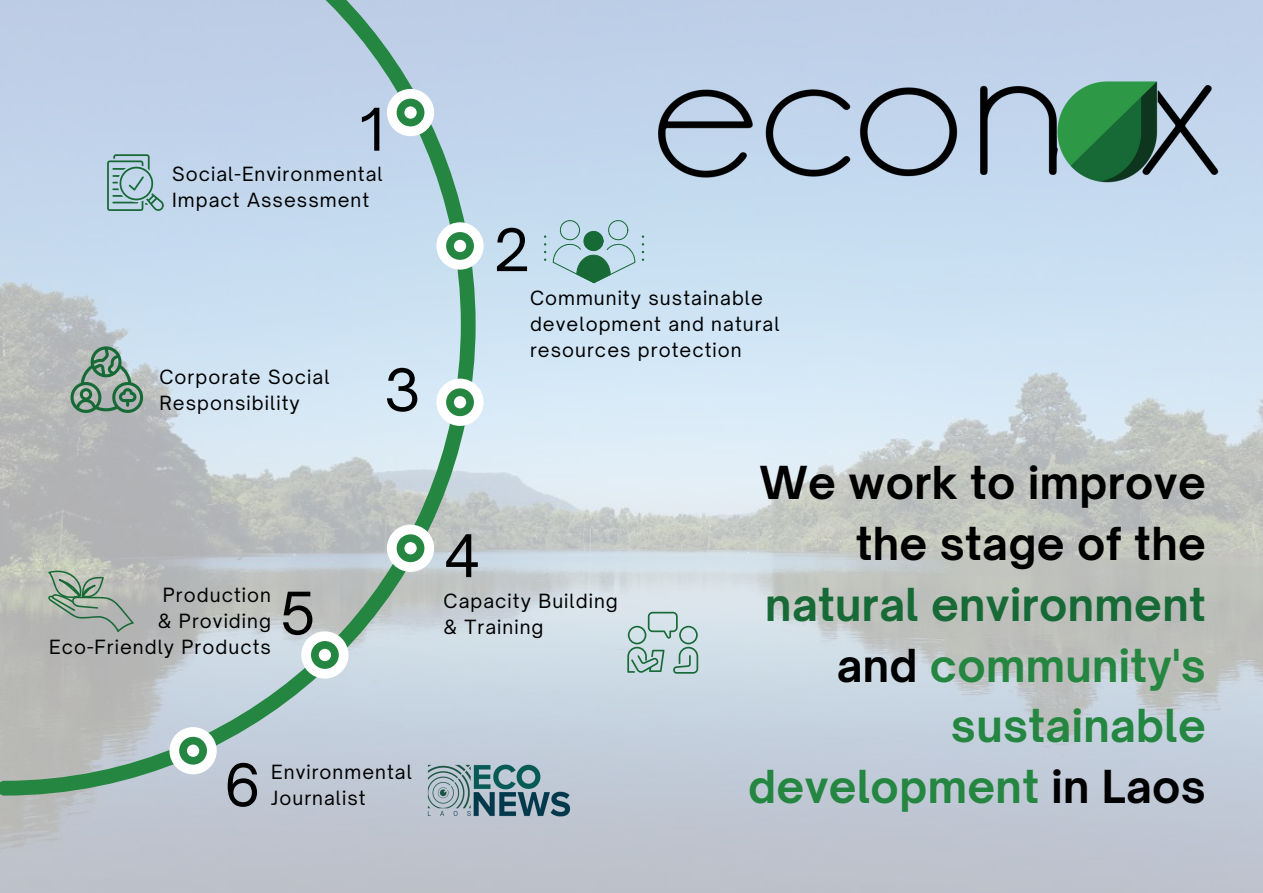
<style>
.page{position:relative;width:1263px;height:893px;background:#fff}
.page>*{position:absolute;margin:0;border:0;box-sizing:border-box;transform-origin:0 0}
.t1{font:56.25px "Open Sauce One";color:#000}
.t2{font:700 43.5px/60.8px "Open Sauce One";letter-spacing:.01em;color:#000;text-align:right}
.t3{font:18.75px/25.9px "Open Sauce One";letter-spacing:.055em;color:#000}
.s1{color:#176a36}
.s2{color:#248640}
</style>
<div class="page">
<img style="left:0;top:0;width:1263px;height:893px">
<svg style="left:0;top:0;width:476px;height:795px;background:#bcccd5"></svg>
<div style="left:436px;top:379px;width:48px;height:47px;background:#fff;border-radius:50%"></div>
<div style="left:446px;top:388px;width:28px;height:28px;background:#248640;border-radius:50%"></div>
<div style="left:454px;top:396px;width:12px;height:12px;background:#fff;border-radius:50%"></div>
<div style="left:387px;top:524px;width:47px;height:48px;background:#fff;border-radius:50%"></div>
<div style="left:397px;top:534px;width:27px;height:28px;background:#248640;border-radius:50%"></div>
<div style="left:404px;top:542px;width:13px;height:12px;background:#fff;border-radius:50%"></div>
<div style="left:301px;top:631px;width:47px;height:47px;background:#fff;border-radius:50%"></div>
<div style="left:311px;top:641px;width:28px;height:28px;background:#248640;border-radius:50%"></div>
<div style="left:319px;top:649px;width:12px;height:12px;background:#fff;border-radius:50%"></div>
<div style="left:169px;top:727px;width:48px;height:47px;background:#fff;border-radius:50%"></div>
<div style="left:179px;top:737px;width:28px;height:27px;background:#248640;border-radius:50%"></div>
<div style="left:187px;top:744px;width:12px;height:13px;background:#fff;border-radius:50%"></div>
<div style="left:436px;top:222px;width:48px;height:48px;background:#fff;border-radius:50%"></div>
<div style="left:446px;top:232px;width:28px;height:28px;background:#248640;border-radius:50%"></div>
<div style="left:454px;top:240px;width:12px;height:12px;background:#fff;border-radius:50%"></div>
<div style="left:387px;top:89px;width:47px;height:47px;background:#fff;border-radius:50%"></div>
<div style="left:397px;top:99px;width:27px;height:27px;background:#248640;border-radius:50%"></div>
<svg style="left:404px;top:106px;width:13px;height:13px"></svg>
<svg style="left:107px;top:154px;width:57px;height:57px;background:#9abcc1"></svg>
<svg style="left:48px;top:570px;width:86px;height:62px;background:#a4b0a5"></svg>
<svg style="left:627px;top:612px;width:71px;height:61px;background:#b1cbc9"></svg>
<svg style="left:70px;top:346px;width:73px;height:67px;background:#89a598"></svg>
<img style="left:423px;top:761px;width:152px;height:57px">
<svg style="left:553px;top:219px;width:82px;height:64px;background:#9cc2c4"></svg>
<svg style="left:544px;top:235px;width:2px;height:10px"></svg>
<svg style="left:544px;top:251px;width:2px;height:10px"></svg>
<svg style="left:642px;top:235px;width:2px;height:10px"></svg>
<svg style="left:642px;top:251px;width:2px;height:10px"></svg>
<img style="left:644px;top:55px;width:613px;height:141px">
<p class="t1" style="left:360px;top:94px;width:26px">1</p>
<p class="t3" style="left:172px;top:161px;width:212px">Social-Environmental</p>
<p class="t3" style="left:172px;top:187px;width:199px">Impact Assessment</p>
<p class="t3" style="left:159px;top:364px;width:171px">Corporate Social</p>
<p class="t3" style="left:159px;top:390px;width:142px">Responsibility</p>
<p class="t1" style="left:384px;top:355px;width:39px">3</p>
<p class="t3" style="left:163px;top:582px;width:110px">Production</p>
<p class="t3" style="left:158px;top:608px;width:115px">&amp; Providing</p>
<p class="t3" style="left:49px;top:634px;width:223px">Eco-Friendly Products</p>
<p class="t1" style="left:279px;top:578px;width:38px">5</p>
<p class="t1" style="left:224px;top:750px;width:38px">6</p>
<p class="t3" style="left:271px;top:759px;width:142px">Environmental</p>
<p class="t3" style="left:271px;top:785px;width:96px">Journalist</p>
<p class="t1" style="left:494px;top:215px;width:38px">2</p>
<p class="t3" style="left:530px;top:285px;width:251px">Community sustainable development and natural resources protection</p>
<p class="t1" style="left:444px;top:521px;width:38px">4</p>
<p class="t3" style="left:444px;top:588px;width:176px">Capacity Building</p>
<p class="t3" style="left:444px;top:614px;width:101px">&amp; Training</p>
<p class="t2" style="left:748px;top:452px;width:459px">We work to improve the stage of the <span class="s1">natural environment </span>and <span class="s2">community's sustainable development</span> in Laos</p>
</div>
